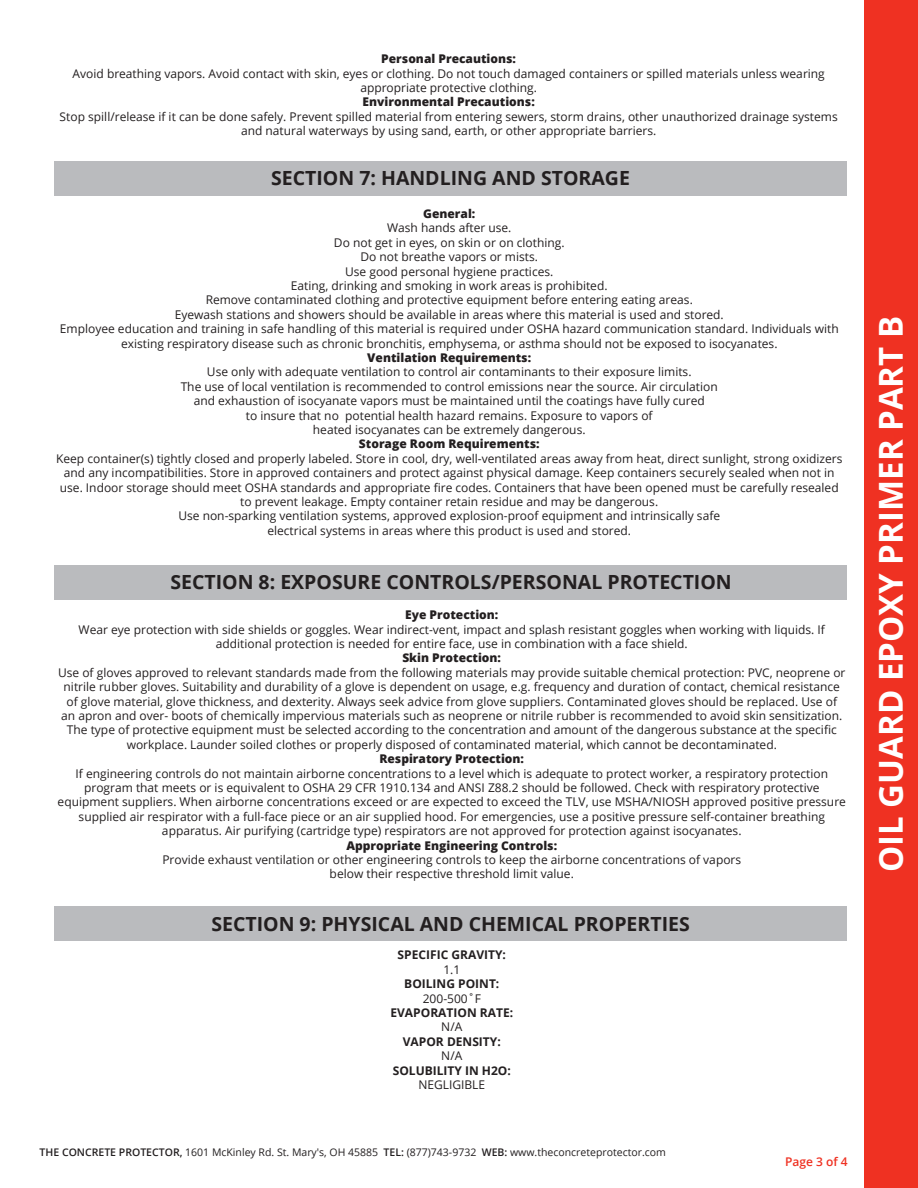
<style>
.page{position:relative;width:918px;height:1188px;background:#fff}
.page>*{position:absolute;margin:0;border:0;box-sizing:border-box;transform-origin:0 0}
.t1{font:700 33px "Open Sans";color:#fff}
.t2{font:700 19.5px "Open Sans";color:#231f20}
.t3{font:12px/14.4px "Open Sans";color:#231f20;text-align:center}
.t4{font:800 12px "Open Sans";color:#231f20}
.t5{font:700 12px "Open Sans";color:#231f20}
.t6{font:600 12px "Open Sans";color:#ef3122}
.t7{font:10.5px "Open Sans";color:#231f20}
.s1{font-weight:600}
</style>
<div class="page">
<div style="left:864px;top:0;width:54px;height:1188px;background:#ef3122"></div>
<div style="left:54px;top:161px;width:793px;height:35px;background:#babbbe"></div>
<div style="left:55px;top:565px;width:792px;height:34px;background:#babbbe"></div>
<div style="left:55px;top:906px;width:792px;height:34px;background:#babbbe"></div>
<p class="t4" style="left:381px;top:50px;width:136px">Personal Precautions:</p>
<p class="t3" style="left:73px;top:66px;width:754px">Avoid breathing vapors. Avoid contact with skin, eyes or clothing. Do not touch damaged containers or spilled materials unless wearing appropriate protective clothing.</p>
<p class="t4" style="left:363px;top:93px;width:174px">Environmental Precautions:</p>
<p class="t3" style="left:60px;top:109px;width:780px">Stop spill/release if it can be done safely. Prevent spilled material from entering sewers, storm drains, other unauthorized drainage systems and natural waterways by using sand, earth, or other appropriate barriers.</p>
<p class="t2" style="left:271px;top:164px;width:360px">SECTION 7: HANDLING AND STORAGE</p>
<p class="t4" style="left:423px;top:204px;width:54px">General:</p>
<p class="t3" style="left:387px;top:221px;width:126px">Wash hands after use.</p>
<p class="t3" style="left:334px;top:235px;width:232px">Do not get in eyes, on skin or on clothing.</p>
<p class="t3" style="left:360px;top:249px;width:179px">Do not breathe vapors or mists.</p>
<p class="t3" style="left:345px;top:264px;width:210px">Use good personal hygiene practices.</p>
<p class="t3" style="left:291px;top:278px;width:318px">Eating, drinking and smoking in work areas is prohibited.</p>
<p class="t3" style="left:206px;top:293px;width:489px">Remove contaminated clothing and protective equipment before entering eating areas.</p>
<p class="t3" style="left:175px;top:307px;width:551px">Eyewash stations and showers should be available in areas where this material is used and stored.</p>
<p class="t3" style="left:60px;top:321px;width:780px">Employee education and training in safe handling of this material is required under OSHA hazard communication standard. Individuals with existing respiratory disease such as chronic bronchitis, emphysema, or asthma should not be exposed to isocyanates.</p>
<p class="t4" style="left:367px;top:348px;width:165px">Ventilation Requirements:</p>
<p class="t3" style="left:207px;top:365px;width:486px">Use only with adequate ventilation to control air contaminants to their exposure limits.</p>
<p class="t3" style="left:181px;top:379px;width:539px">The use of local ventilation is recommended to control emissions near the source. Air circulation</p>
<p class="t3" style="left:194px;top:393px;width:513px">and exhaustion of isocyanate vapors must be maintained until the coatings have fully cured</p>
<p class="t3" style="left:246px;top:408px;width:408px">to insure that no potential health hazard remains. Exposure to vapors of</p>
<p class="t3" style="left:313px;top:422px;width:274px">heated isocyanates can be extremely dangerous.</p>
<p class="t4" style="left:359px;top:435px;width:182px">Storage Room Requirements:</p>
<p class="t3" style="left:56px;top:451px;width:788px">Keep container(s) tightly closed and properly labeled. Store in cool, dry, well-ventilated areas away from heat, direct sunlight, strong oxidizers and any incompatibilities. Store in approved containers and protect against physical damage. Keep containers securely sealed when not in use. Indoor storage should meet OSHA standards and appropriate fire codes. Containers that have been opened must be carefully resealed to prevent leakage. Empty container retain residue and may be dangerous.</p>
<p class="t3" style="left:178px;top:509px;width:543px">Use non-sparking ventilation systems, approved explosion-proof equipment and intrinsically safe</p>
<p class="t3" style="left:267px;top:523px;width:365px">electrical systems in areas where this product is used and stored.</p>
<p class="t2" style="left:170px;top:568px;width:563px">SECTION 8: EXPOSURE CONTROLS/PERSONAL PROTECTION</p>
<p class="t4" style="left:405px;top:606px;width:95px">Eye Protection:</p>
<p class="t3" style="left:79px;top:622px;width:748px">Wear eye protection with side shields or goggles. Wear indirect-vent, impact and splash resistant goggles when working with liquids. If additional protection is needed for entire face, use in combination with a face shield.</p>
<p class="t4" style="left:402px;top:649px;width:100px">Skin Protection:</p>
<p class="t3" style="left:58px;top:665px;width:789px">Use of gloves approved to relevant standards made from the following materials may provide suitable chemical protection: PVC, neoprene or nitrile rubber gloves. Suitability and durability of a glove is dependent on usage, e.g. frequency and duration of contact, chemical resistance of glove material, glove thickness, and dexterity. Always seek advice from glove suppliers. Contaminated gloves should be replaced. Use of an apron and over- boots of chemically impervious materials such as neoprene or nitrile rubber is recommended to avoid skin sensitization.<br>The type of protective equipment must be selected according to the concentration and amount of the dangerous substance at the specific workplace. Launder soiled clothes or properly disposed of contaminated material, which cannot be decontaminated.</p>
<p class="t4" style="left:379px;top:750px;width:146px">Respiratory Protection:</p>
<p class="t3" style="left:58px;top:766px;width:790px">If engineering controls do not maintain airborne concentrations to a level which is adequate to protect worker, a respiratory protection program that meets or is equivalent to OSHA 29 CFR 1910.134 and ANSI Z88.2 should be followed. Check with respiratory protective equipment suppliers. When airborne concentrations exceed or are expected to exceed the TLV, use MSHA/NIOSH approved positive pressure supplied air respirator with a full-face piece or an air supplied hood. For emergencies, use a positive pressure self-container breathing apparatus. Air purifying (cartridge type) respirators are not approved for protection against isocyanates.</p>
<p class="t4" style="left:346px;top:836px;width:212px">Appropriate Engineering Controls:</p>
<p class="t3" style="left:162px;top:852px;width:580px">Provide exhaust ventilation or other engineering controls to keep the airborne concentrations of vapors</p>
<p class="t3" style="left:330px;top:867px;width:246px">below their respective threshold limit value.</p>
<p class="t2" style="left:211px;top:910px;width:480px">SECTION 9: PHYSICAL AND CHEMICAL PROPERTIES</p>
<p class="t5" style="left:398px;top:947px;width:110px">SPECIFIC GRAVITY:</p>
<p class="t3" style="left:443px;top:962px;width:18px">1.1</p>
<p class="t5" style="left:404px;top:975px;width:97px">BOILING POINT:</p>
<p class="t3" style="left:423px;top:991px;width:60px">200-500˚F</p>
<p class="t5" style="left:390px;top:1004px;width:124px">EVAPORATION RATE:</p>
<p class="t3" style="left:441px;top:1020px;width:23px">N/A</p>
<p class="t5" style="left:403px;top:1033px;width:100px">VAPOR DENSITY:</p>
<p class="t3" style="left:441px;top:1048px;width:23px">N/A</p>
<p class="t5" style="left:393px;top:1062px;width:120px">SOLUBILITY IN H2O:</p>
<p class="t3" style="left:418px;top:1077px;width:68px">NEGLIGIBLE</p>
<p class="t7" style="left:40px;top:1145px;width:628px"><span class="s1">THE CONCRETE PROTECTOR,</span> 1601 McKinley Rd. St. Mary's, OH 45885 <span class="s1">TEL:</span> (877)743-9732 <span class="s1">WEB:</span> www.theconcreteprotector.com</p>
<p class="t6" style="left:785px;top:1153px;width:64px">Page 3 of 4</p>
<p class="t1" style="left:867px;top:872px;width:557px;rotate:-90deg">OIL GUARD EPOXY PRIMER PART B</p>
</div>
